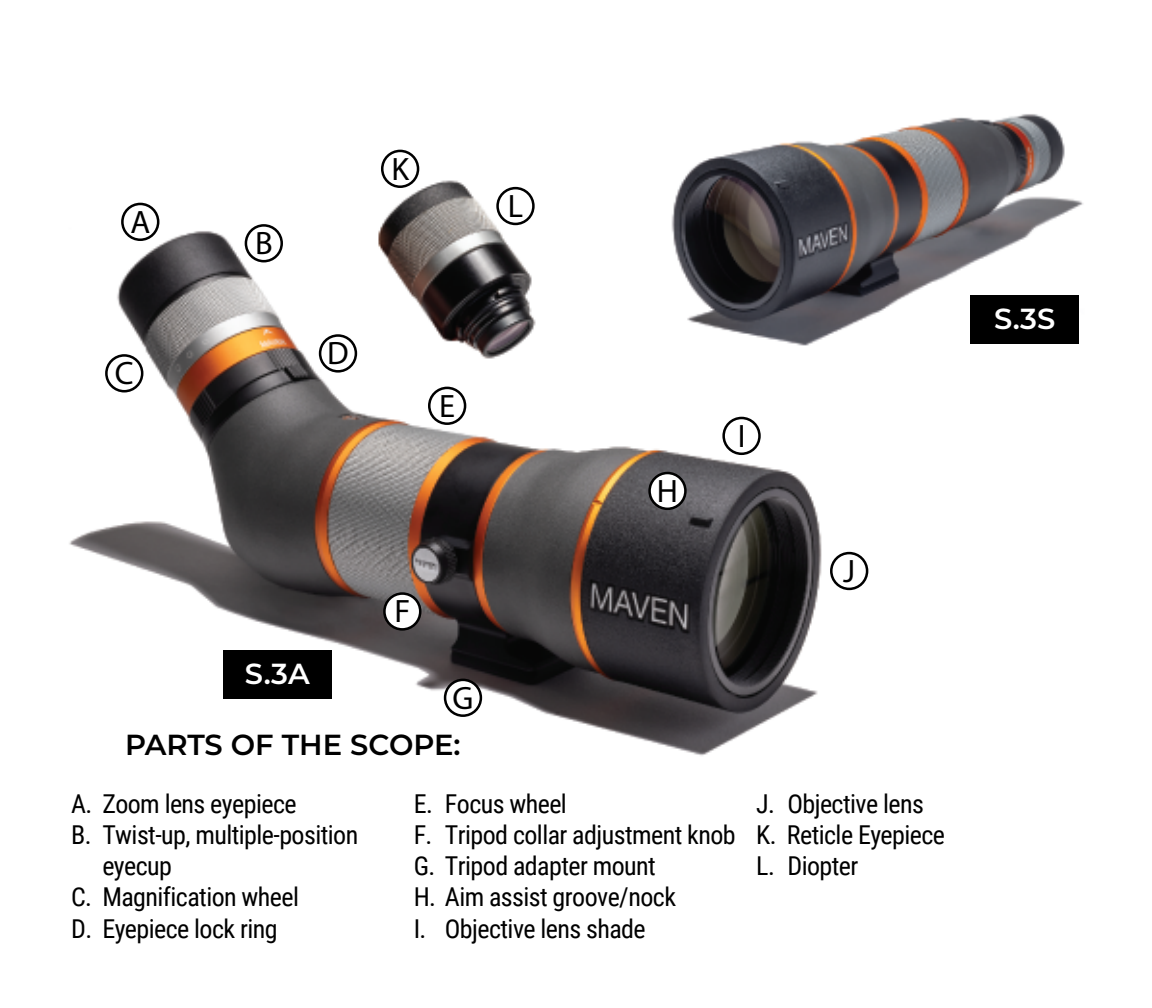
<style>
.page{position:relative;width:1152px;height:1008px;background:#fff}
.page>*{position:absolute;margin:0;border:0;box-sizing:border-box;transform-origin:0 0}
.t1{font:32.4px "Myriad Pro";color:#000}
.t2{font:600 28.8px "Montserrat";color:#000}
.t3{font:600 28.8px "Montserrat";color:#fff}
.t4{font:26px/31.2px "Roboto Condensed";letter-spacing:-.02em;color:#000}
</style>
<div class="page">
<img style="left:69px;top:149px;width:800px;height:607px">
<img style="left:575px;top:114px;width:509px;height:258px">
<div style="left:122px;top:204px;width:36px;height:36px;background:#fff;border-radius:50%"></div>
<div style="left:121px;top:203px;width:38px;height:38px;border:3px solid #000;border-radius:50%"></div>
<div style="left:246px;top:225px;width:36px;height:36px;background:#fff;border-radius:50%"></div>
<div style="left:245px;top:224px;width:38px;height:38px;border:3px solid #000;border-radius:50%"></div>
<div style="left:106px;top:355px;width:36px;height:36px;background:#fff;border-radius:50%"></div>
<div style="left:105px;top:354px;width:38px;height:38px;border:3px solid #000;border-radius:50%"></div>
<div style="left:429px;top:388px;width:36px;height:36px;background:#fff;border-radius:50%"></div>
<div style="left:428px;top:387px;width:38px;height:38px;border:3px solid #000;border-radius:50%"></div>
<img style="left:366px;top:176px;width:174px;height:190px">
<div style="left:498px;top:188px;width:35px;height:36px;background:#fff;border-radius:50%"></div>
<div style="left:496px;top:187px;width:39px;height:38px;border:3px solid #000;border-radius:50%"></div>
<div style="left:382px;top:151px;width:36px;height:36px;background:#fff;border-radius:50%"></div>
<div style="left:381px;top:150px;width:38px;height:38px;border:3px solid #000;border-radius:50%"></div>
<div style="left:831px;top:553px;width:36px;height:36px;background:#fff;border-radius:50%"></div>
<div style="left:830px;top:552px;width:38px;height:38px;border:3px solid #000;border-radius:50%"></div>
<div style="left:445px;top:680px;width:36px;height:36px;background:#fff;border-radius:50%"></div>
<div style="left:444px;top:679px;width:38px;height:38px;border:3px solid #000;border-radius:50%"></div>
<div style="left:384px;top:594px;width:36px;height:35px;background:#fff;border-radius:50%"></div>
<div style="left:383px;top:592px;width:39px;height:39px;border:3px solid #000;border-radius:50%"></div>
<div style="left:650px;top:473px;width:35px;height:36px;background:#fff;border-radius:50%"></div>
<div style="left:648px;top:472px;width:39px;height:38px;border:3px solid #000;border-radius:50%"></div>
<div style="left:724px;top:418px;width:35px;height:36px;background:#fff;border-radius:50%"></div>
<div style="left:722px;top:417px;width:39px;height:38px;border:3px solid #000;border-radius:50%"></div>
<div style="left:320px;top:336px;width:36px;height:35px;background:#fff;border-radius:50%"></div>
<div style="left:319px;top:334px;width:38px;height:39px;border:3px solid #000;border-radius:50%"></div>
<hr style="left:0;top:0;width:1152px;height:1px;background:#000">
<div style="left:223px;top:650px;width:109px;height:49px;background:#000"></div>
<div style="left:970px;top:295px;width:109px;height:48px;background:#000"></div>
<p class="t1" style="left:130px;top:202px;width:21px">A</p>
<p class="t1" style="left:115px;top:353px;width:20px">C</p>
<p class="t1" style="left:255px;top:223px;width:19px">B</p>
<p class="t1" style="left:391px;top:149px;width:19px">K</p>
<p class="t1" style="left:327px;top:333px;width:23px">D</p>
<p class="t1" style="left:439px;top:386px;width:17px">E</p>
<p class="t1" style="left:508px;top:186px;width:17px">L</p>
<p class="t3" style="left:245px;top:654px;width:66px">S.3A</p>
<p class="t1" style="left:394px;top:591px;width:17px">F</p>
<p class="t1" style="left:452px;top:678px;width:22px">G</p>
<p class="t1" style="left:657px;top:471px;width:23px">H</p>
<p class="t1" style="left:738px;top:416px;width:9px">I</p>
<p class="t1" style="left:843px;top:551px;width:14px">J</p>
<p class="t2" style="left:125px;top:724px;width:337px">PARTS OF THE SCOPE:</p>
<p class="t4" style="left:414px;top:787px;width:323px">E. Focus wheel<br>F. Tripod collar adjustment knob<br>G. Tripod adapter mount<br>H. Aim assist groove/nock<br>I. Objective lens shade</p>
<p class="t4" style="left:756px;top:787px;width:190px">J. Objective lens<br>K. Reticle Eyepiece<br>L. Diopter</p>
<p class="t4" style="left:71px;top:787px;width:227px">A. Zoom lens eyepiece</p>
<p class="t4" style="left:71px;top:818px;width:289px">B. Twist-up, multiple-position</p>
<p class="t4" style="left:102px;top:849px;width:71px">eyecup</p>
<p class="t4" style="left:71px;top:881px;width:229px">C. Magnification wheel</p>
<p class="t4" style="left:71px;top:912px;width:208px">D. Eyepiece lock ring</p>
<p class="t3" style="left:994px;top:298px;width:63px">S.3S</p>
</div>
